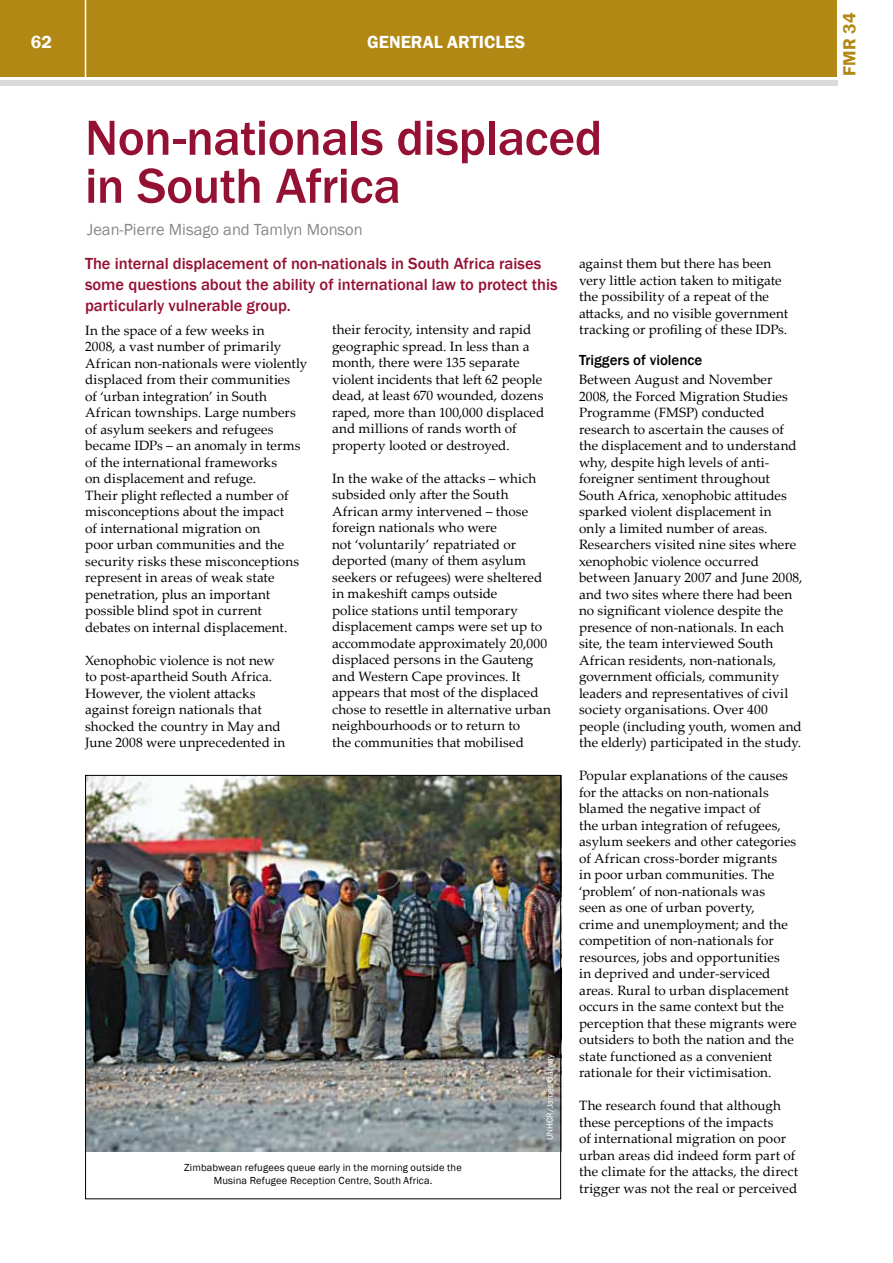
<style>
.page{position:relative;width:893px;height:1263px;background:#fff}
.page>*{position:absolute;margin:0;border:0;box-sizing:border-box;transform-origin:0 0}
.t1{font:500 51px/48px "Franklin Gothic";letter-spacing:-.01em;color:#951134}
.t2{font:600 18px "Franklin Gothic";color:#fff}
.t3{font:600 18px "Franklin Gothic";color:#b18813}
.t4{font:500 16.5px/21px "Franklin Gothic";color:#951134}
.t5{font:16.5px "Franklin Gothic";color:#87888a}
.t6{font:500 15px "Franklin Gothic";color:#000}
.t7{font:13.5px/16.5px "Palatino Linotype";letter-spacing:.005em;color:#000}
.t8{font:10.5px/12.6px "Franklin Gothic";letter-spacing:.015em;color:#000;text-align:center}
.t9{font:9px "Franklin Gothic";color:#fff}
</style>
<div class="page">
<div style="left:0;top:0;width:836px;height:77px;background:#b18813"></div>
<div style="left:0;top:80px;width:837px;height:5px;background:#d9dadb"></div>
<hr style="left:85px;top:0;width:1px;height:78px;background:#fff">
<img style="left:87px;top:777px;width:472px;height:374px">
<h2 class="t2" style="left:31px;top:31px;width:23px">62</h2>
<h2 class="t2" style="left:367px;top:31px;width:159px">GENERAL ARTICLES</h2>
<h1 class="t1" style="left:85px;top:114px;width:519px">Non-nationals displaced in South Africa</h1>
<p class="t5" style="left:87px;top:220px;width:277px">Jean-Pierre Misago and Tamlyn Monson</p>
<p class="t4" style="left:85px;top:253px;width:474px">The internal displacement of non-nationals in South Africa raises some questions about the ability of international law to protect this particularly vulnerable group.</p>
<p class="t7" style="left:85px;top:321px;width:224px">In the space of a few weeks in<br>2008, a vast number of primarily<br>African non-nationals were violently displaced from their communities<br>of ‘urban integration’ in South<br>African townships. Large numbers of asylum seekers and refugees became IDPs – an anomaly in terms of the international frameworks<br>on displacement and refuge.<br>Their plight reflected a number of misconceptions about the impact<br>of international migration on<br>poor urban communities and the security risks these misconceptions represent in areas of weak state penetration, plus an important possible blind spot in current debates on internal displacement.</p>
<p class="t7" style="left:85px;top:651px;width:202px">Xenophobic violence is not new to post-apartheid South Africa.<br>However, the violent attacks against foreign nationals that shocked the country in May and<br>June 2008 were unprecedented in</p>
<p class="t7" style="left:332px;top:321px;width:214px">their ferocity, intensity and rapid geographic spread. In less than a month, there were 135 separate violent incidents that left 62 people dead, at least 670 wounded, dozens raped, more than 100,000 displaced and millions of rands worth of property looted or destroyed.</p>
<p class="t7" style="left:332px;top:470px;width:221px">In the wake of the attacks – which subsided only after the South<br>African army intervened – those foreign nationals who were<br>not ‘voluntarily’ repatriated or deported (many of them asylum seekers or refugees) were sheltered in makeshift camps outside<br>police stations until temporary displacement camps were set up to accommodate approximately 20,000 displaced persons in the Gauteng and Western Cape provinces. It appears that most of the displaced chose to resettle in alternative urban neighbourhoods or to return to<br>the communities that mobilised</p>
<p class="t9" style="left:544px;top:1140px;width:87px;rotate:-90deg">UNHCR/James Oatway</p>
<p class="t8" style="left:184px;top:1161px;width:279px">Zimbabwean refugees queue early in the morning outside the<br>Musina Refugee Reception Centre, South Africa.</p>
<p class="t7" style="left:579px;top:255px;width:211px">against them but there has been very little action taken to mitigate the possibility of a repeat of the attacks, and no visible government tracking or profiling of these IDPs.</p>
<p class="t6" style="left:579px;top:350px;width:125px">Triggers of violence</p>
<p class="t7" style="left:579px;top:371px;width:225px">Between August and November 2008, the Forced Migration Studies Programme (FMSP) conducted research to ascertain the causes of the displacement and to understand why, despite high levels of anti&shy;foreigner sentiment throughout South Africa, xenophobic attitudes sparked violent displacement in<br>only a limited number of areas.<br>Researchers visited nine sites where xenophobic violence occurred between January 2007 and June 2008, and two sites where there had been no significant violence despite the presence of non-nationals. In each site, the team interviewed South African residents, non-nationals, government officials, community leaders and representatives of civil society organisations. Over 400 people (including youth, women and the elderly) participated in the study.</p>
<p class="t7" style="left:579px;top:767px;width:219px">Popular explanations of the causes for the attacks on non-nationals blamed the negative impact of<br>the urban integration of refugees, asylum seekers and other categories of African cross-border migrants<br>in poor urban communities. The ‘problem’ of non-nationals was<br>seen as one of urban poverty,<br>crime and unemployment; and the competition of non-nationals for resources, jobs and opportunities<br>in deprived and under-serviced areas. Rural to urban displacement occurs in the same context but the perception that these migrants were outsiders to both the nation and the state functioned as a convenient rationale for their victimisation.</p>
<p class="t7" style="left:579px;top:1097px;width:221px">The research found that although these perceptions of the impacts<br>of international migration on poor urban areas did indeed form part of the climate for the attacks, the direct trigger was not the real or perceived</p>
<h2 class="t3" style="left:838px;top:76px;width:64px;rotate:-90deg">FMR 34</h2>
</div>
